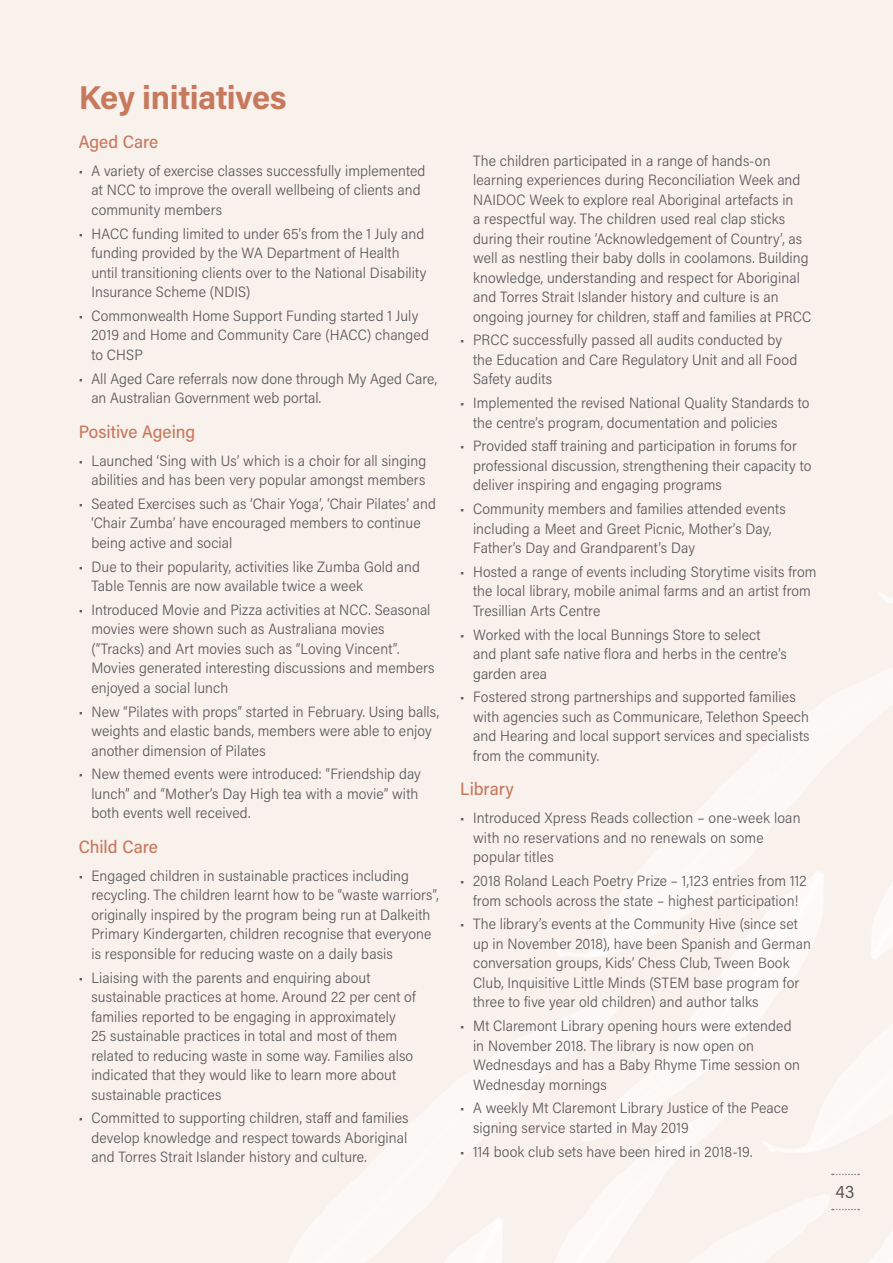
<style>
.page{position:relative;width:893px;height:1263px;background:#f9f1ec}
.page>*{position:absolute;margin:0;border:0;box-sizing:border-box;transform-origin:0 0}
.t1{font:700 33px "Acumin Pro";letter-spacing:-.01em;color:#c7795d}
.t2{font:500 18px "Acumin Pro Semi Cond";color:#c7795d}
.t3{font:18px "Acumin Pro Semi Cond";color:#57585a}
.t4{font:300 15px/19.5px "Acumin Pro Semi Cond";letter-spacing:.005em;color:#57585a}
</style>
<div class="page">
<img style="left:289px;top:593px;width:604px;height:670px">
<svg style="left:832px;top:1174px;width:27px;height:1px"></svg>
<svg style="left:832px;top:1209px;width:27px;height:1px"></svg>
<h1 class="t1" style="left:79px;top:75px;width:210px">Key initiatives</h1>
<p class="t2" style="left:79px;top:129px;width:81px">Aged Care</p>
<p class="t4" style="left:91px;top:160px;width:336px;text-indent:-13px">• A variety of exercise classes successfully implemented at NCC to improve the overall wellbeing of clients and community members</p>
<p class="t4" style="left:91px;top:223px;width:337px;text-indent:-13px">• HACC funding limited to under 65’s from the 1 July and funding provided by the WA Department of Health until transitioning clients over to the National Disability Insurance Scheme (NDIS)</p>
<p class="t4" style="left:91px;top:305px;width:339px;text-indent:-13px">• Commonwealth Home Support Funding started 1 July<br>2019 and Home and Community Care (HACC) changed to CHSP</p>
<p class="t4" style="left:91px;top:368px;width:347px;text-indent:-13px">• All Aged Care referrals now done through My Aged Care, an Australian Government web portal.</p>
<p class="t2" style="left:79px;top:419px;width:118px">Positive Ageing</p>
<p class="t4" style="left:79px;top:450px;width:349px;text-align:right">• Launched ‘Sing with Us’ which is a choir for all singing abilities and has been very popular amongst members</p>
<p class="t4" style="left:91px;top:493px;width:346px;text-indent:-13px">• Seated Exercises such as ‘Chair Yoga’, ‘Chair Pilates’ and ‘Chair Zumba’ have encouraged members to continue being active and social</p>
<p class="t4" style="left:91px;top:556px;width:330px;text-indent:-13px">• Due to their popularity, activities like Zumba Gold and<br>Table Tennis are now available twice a week</p>
<p class="t4" style="left:91px;top:599px;width:345px;text-indent:-13px">• Introduced Movie and Pizza activities at NCC. Seasonal movies were shown such as Australiana movies (“Tracks) and Art movies such as “Loving Vincent”.<br>Movies generated interesting discussions and members enjoyed a social lunch</p>
<p class="t4" style="left:91px;top:701px;width:349px;text-indent:-13px">• New “Pilates with props” started in February. Using balls, weights and elastic bands, members were able to enjoy another dimension of Pilates</p>
<p class="t4" style="left:91px;top:764px;width:331px;text-indent:-13px">• New themed events were introduced: “Friendship day lunch” and “Mother’s Day High tea with a movie” with both events well received.</p>
<p class="t2" style="left:79px;top:834px;width:81px">Child Care</p>
<p class="t4" style="left:91px;top:865px;width:349px;text-indent:-13px">• Engaged children in sustainable practices including recycling. The children learnt how to be “waste warriors”, originally inspired by the program being run at Dalkeith Primary Kindergarten, children recognise that everyone is responsible for reducing waste on a daily basis</p>
<p class="t4" style="left:91px;top:967px;width:326px;text-indent:-13px">• Liaising with the parents and enquiring about sustainable practices at home. Around 22 per cent of families reported to be engaging in approximately<br>25 sustainable practices in total and most of them related to reducing waste in some way. Families also indicated that they would like to learn more about sustainable practices</p>
<p class="t4" style="left:91px;top:1108px;width:319px;text-align:justify;text-indent:-13px">• Committed to supporting children, staff and families develop knowledge and respect towards Aboriginal and Torres Strait Islander history and culture.</p>
<p class="t4" style="left:473px;top:150px;width:340px">The children participated in a range of hands-on learning experiences during Reconciliation Week and NAIDOC Week to explore real Aboriginal artefacts in<br>a respectful way. The children used real clap sticks during their routine ‘Acknowledgement of Country’, as well as nestling their baby dolls in coolamons. Building knowledge, understanding and respect for Aboriginal and Torres Strait Islander history and culture is an ongoing journey for children, staff and families at PRCC</p>
<p class="t4" style="left:473px;top:330px;width:326px;text-indent:-13px">• PRCC successfully passed all audits conducted by the Education and Care Regulatory Unit and all Food<br>Safety audits</p>
<p class="t4" style="left:473px;top:393px;width:338px;text-indent:-13px">• Implemented the revised National Quality Standards to the centre’s program, documentation and policies</p>
<p class="t4" style="left:473px;top:436px;width:340px;text-indent:-13px">• Provided staff training and participation in forums for professional discussion, strengthening their capacity to deliver inspiring and engaging programs</p>
<p class="t4" style="left:473px;top:499px;width:314px;text-indent:-13px">• Community members and families attended events including a Meet and Greet Picnic, Mother’s Day,<br>Father’s Day and Grandparent’s Day</p>
<p class="t4" style="left:473px;top:561px;width:345px;text-indent:-13px">• Hosted a range of events including Storytime visits from the local library, mobile animal farms and an artist from<br>Tresillian Arts Centre</p>
<p class="t4" style="left:473px;top:624px;width:315px;text-indent:-13px">• Worked with the local Bunnings Store to select and plant safe native flora and herbs in the centre’s garden area</p>
<p class="t4" style="left:473px;top:687px;width:338px;text-indent:-13px">• Fostered strong partnerships and supported families with agencies such as Communicare, Telethon Speech and Hearing and local support services and specialists from the community.</p>
<p class="t2" style="left:460px;top:776px;width:55px">Library</p>
<p class="t4" style="left:473px;top:808px;width:329px;text-indent:-13px">• Introduced Xpress Reads collection – one-week loan with no reservations and no renewals on some popular titles</p>
<p class="t4" style="left:460px;top:870px;width:348px;text-align:center">• 2018 Roland Leach Poetry Prize – 1,123 entries from 112 from schools across the state – highest participation!</p>
<p class="t4" style="left:473px;top:914px;width:339px;text-indent:-13px">• The library’s events at the Community Hive (since set up in November 2018), have been Spanish and German conversation groups, Kids’ Chess Club, Tween Book Club, Inquisitive Little Minds (STEM base program for three to five year old children) and author talks</p>
<p class="t4" style="left:473px;top:1015px;width:329px;text-indent:-13px">• Mt Claremont Library opening hours were extended in November 2018. The library is now open on Wednesdays and has a Baby Rhyme Time session on Wednesday mornings</p>
<p class="t4" style="left:473px;top:1098px;width:317px;text-indent:-13px">• A weekly Mt Claremont Library Justice of the Peace signing service started in May 2019</p>
<p class="t4" style="left:460px;top:1141px;width:294px">• 114 book club sets have been hired in 2018-19.</p>
<p class="t3" style="left:835px;top:1179px;width:21px">43</p>
</div>
